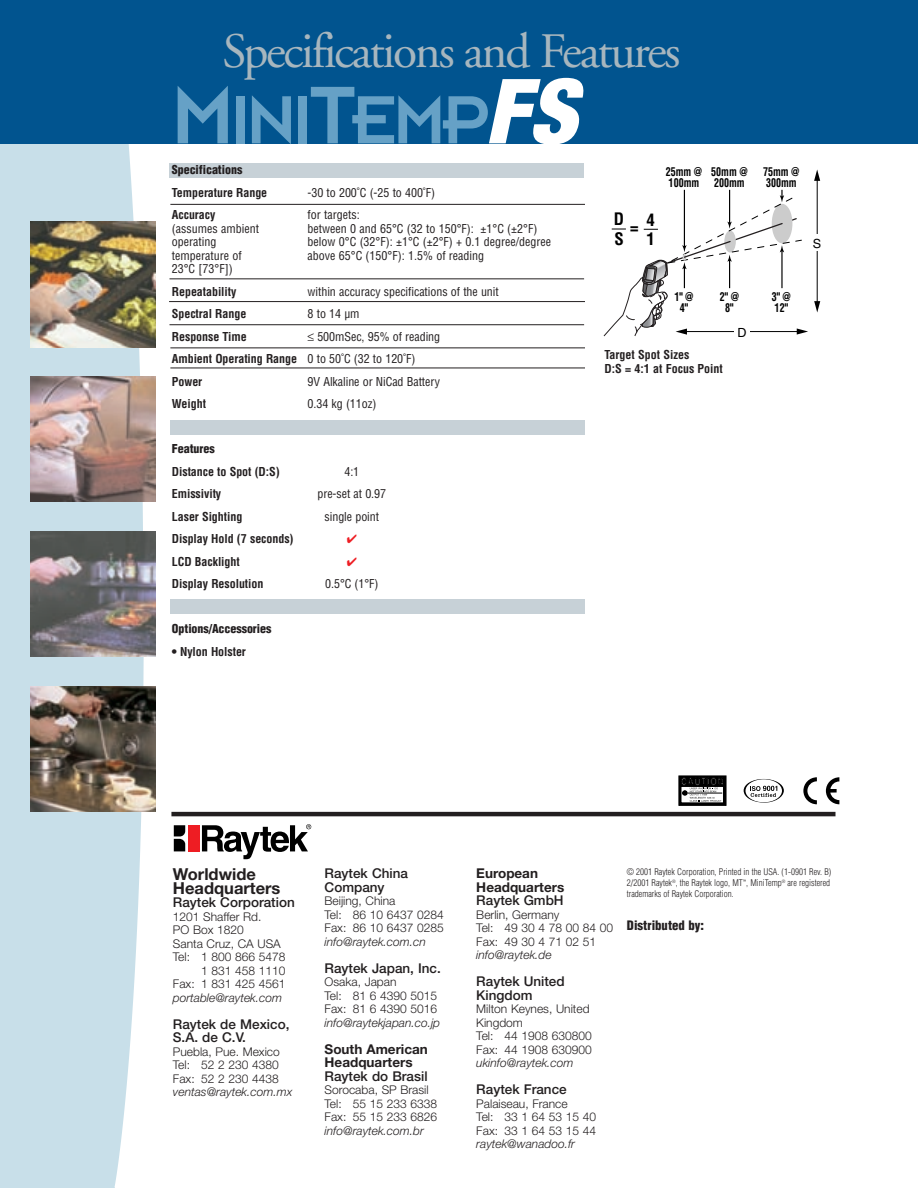
<style>
.page{position:relative;width:918px;height:1188px;background:#fff}
.page>*{position:absolute;margin:0;border:0;box-sizing:border-box;transform-origin:0 0}
.t1{font:75px "Insignia";letter-spacing:-.055em;color:#66a1c6}
.t2{font:49.5px "Adobe Garamond";letter-spacing:-.045em;color:#a7b6be}
.t3{font:700 condensed 16.8px/20px "Helvetica";color:#000}
.t4{font:700 16.5px/13.5px "Helvetica Neue";color:#231f20}
.t5{font:500 13.5px/13.5px "Helvetica Neue";color:#231f20}
.t6{font:700 13.5px/13.5px "Helvetica Neue";color:#231f20}
.t7{font:900 condensed 12.75px "Helvetica";color:#231f20}
.t8{font:12.6px "Helvetica";color:#000}
.t9{font:300 12px/13.5px "Helvetica Neue";color:#231f20}
.t10{font:condensed 12px/22.5px "Helvetica";letter-spacing:-.005em;color:#231f20}
.t11{font:700 condensed 12px/13.5px "Helvetica";letter-spacing:-.005em;color:#231f20}
.t12{font:italic 300 12px "Helvetica Neue";color:#231f20}
.t13{font:900 condensed 12px "Helvetica";letter-spacing:-.005em;color:#231f20}
.t14{font:700 condensed 11.85px/11.2px "Helvetica";color:#000;scale:.85 1}
.t15{font:300 condensed 9px/10.8px "Helvetica";color:#231f20}
.s1{font-size:90px}
.s2{font-family:"Helvetica Neue";font-weight:900;font-style:italic;font-stretch:condensed;font-size:90px;color:#fff}
.s3{font-weight:700}
</style>
<div class="page">
<svg style="left:0;top:144px;width:144px;height:1044px;background:#cbe0e9"></svg>
<div style="left:0;top:0;width:918px;height:144px;background:#01548f"></div>
<svg style="left:744px;top:779px;width:40px;height:24px"></svg>
<div style="left:746px;top:779px;width:36px;height:23px;background:#fff;border-radius:50%"></div>
<svg style="left:750px;top:786px;width:27px;height:11px"></svg>
<svg style="left:174px;top:825px;width:11px;height:26px"></svg>
<div style="left:188px;top:825px;width:11px;height:26px;background:#ee1d23"></div>
<svg style="left:202px;top:824px;width:109px;height:35px"></svg>
<hr style="left:171px;top:812px;width:665px;height:4px;background:#231f20">
<svg style="left:826px;top:777px;width:13px;height:27px"></svg>
<svg style="left:803px;top:777px;width:14px;height:27px"></svg>
<div style="left:679px;top:776px;width:47px;height:29px;background:#000"></div>
<svg style="left:681px;top:802px;width:42px;height:1px"></svg>
<svg style="left:681px;top:778px;width:42px;height:24px"></svg>
<svg style="left:814px;top:169px;width:6px;height:12px"></svg>
<svg style="left:814px;top:301px;width:6px;height:12px"></svg>
<svg style="left:604px;top:190px;width:204px;height:147px"></svg>
<div style="left:169px;top:164px;width:415px;height:14px;background:#c7d1d7"></div>
<div style="left:171px;top:600px;width:414px;height:14px;background:#c7d1d7"></div>
<div style="left:170px;top:421px;width:415px;height:14px;background:#c7d1d7"></div>
<hr style="left:170px;top:204px;width:415px;height:1px;background:#231f20">
<hr style="left:169px;top:301px;width:416px;height:1px;background:#231f20">
<hr style="left:170px;top:324px;width:414px;height:1px;background:#231f20">
<hr style="left:170px;top:348px;width:415px;height:1px;background:#231f20">
<hr style="left:170px;top:368px;width:415px;height:1px;background:#231f20">
<hr style="left:170px;top:278px;width:414px;height:1px;background:#231f20">
<img style="left:30px;top:222px;width:125px;height:125px">
<img style="left:30px;top:377px;width:125px;height:125px">
<img style="left:30px;top:531px;width:125px;height:126px">
<img style="left:30px;top:686px;width:125px;height:125px">
<h2 class="t2" style="left:223px;top:32px;width:459px">Specifications and Features</h2>
<h1 class="t1" style="left:171px;top:96px;width:407px"><span class="s1">M</span>INI<span class="s1">T</span>EMP<span class="s2">FS</span></h1>
<p class="t13" style="left:172px;top:165px;width:72px">Specifications</p>
<p class="t11" style="left:172px;top:187px;width:97px">Temperature Range</p>
<p class="t10" style="left:308px;top:182px;width:129px">-30 to 200˚C (-25 to 400˚F)</p>
<p class="t11" style="left:172px;top:209px;width:45px">Accuracy</p>
<p class="t10" style="left:308px;top:205px;width:54px">for targets:</p>
<p class="t10" style="left:172px;top:218px;width:89px">(assumes ambient</p>
<p class="t10" style="left:308px;top:218px;width:231px">between 0 and 65°C (32 to 150°F): ±1°C (±2°F)</p>
<p class="t10" style="left:172px;top:232px;width:46px">operating</p>
<p class="t10" style="left:308px;top:232px;width:245px">below 0°C (32°F): ±1°C (±2°F) + 0.1 degree/degree</p>
<p class="t10" style="left:172px;top:245px;width:71px">temperature of</p>
<p class="t10" style="left:308px;top:245px;width:178px">above 65°C (150°F): 1.5% of reading</p>
<p class="t10" style="left:172px;top:259px;width:62px">23°C [73°F])</p>
<p class="t11" style="left:172px;top:286px;width:66px">Repeatability</p>
<p class="t10" style="left:308px;top:281px;width:193px">within accuracy specifications of the unit</p>
<p class="t11" style="left:172px;top:308px;width:76px">Spectral Range</p>
<p class="t10" style="left:308px;top:304px;width:54px">8 to 14 µm</p>
<p class="t11" style="left:172px;top:331px;width:77px">Response Time</p>
<p class="t10" style="left:172px;top:326px;width:270px;text-indent:136px">≤ 500mSec, 95% of reading<br><span class="s3">Ambient Operating Range</span> 0 to 50˚C (32 to 120˚F)<br><span class="s3">Power</span></p>
<p class="t10" style="left:308px;top:371px;width:134px">9V Alkaline or NiCad Battery</p>
<p class="t11" style="left:172px;top:398px;width:36px">Weight</p>
<p class="t10" style="left:308px;top:394px;width:70px">0.34 kg (11oz)</p>
<p class="t13" style="left:172px;top:444px;width:44px">Features</p>
<p class="t11" style="left:172px;top:466px;width:109px">Distance to Spot (D:S)</p>
<p class="t10" style="left:344px;top:461px;width:16px">4:1</p>
<p class="t11" style="left:172px;top:488px;width:51px">Emissivity</p>
<p class="t10" style="left:318px;top:484px;width:70px">pre-set at 0.97</p>
<p class="t11" style="left:172px;top:511px;width:72px">Laser Sighting</p>
<p class="t10" style="left:325px;top:506px;width:56px">single point</p>
<p class="t11" style="left:172px;top:533px;width:123px">Display Hold (7 seconds)</p>
<p class="t11" style="left:172px;top:556px;width:69px">LCD Backlight</p>
<p class="t11" style="left:172px;top:578px;width:93px">Display Resolution</p>
<p class="t10" style="left:325px;top:574px;width:55px">0.5°C (1°F)</p>
<p class="t13" style="left:172px;top:624px;width:101px">Options/Accessories</p>
<p class="t11" style="left:172px;top:646px;width:76px">• Nylon Holster</p>
<h3 class="t3" style="left:614px;top:211px;width:12px">D<br>S</h3>
<h3 class="t3" style="left:647px;top:211px;width:10px">4<br>1</h3>
<h3 class="t3" style="left:630px;top:219px;width:10px">=</h3>
<p class="t14" style="left:666px;top:167px;width:44px">25mm @<br>100mm</p>
<p class="t14" style="left:711px;top:167px;width:44px">50mm @<br>200mm</p>
<p class="t14" style="left:763px;top:167px;width:44px">75mm @<br>300mm</p>
<p class="t14" style="left:674px;top:292px;width:24px;text-align:center">1" @<br>4"</p>
<p class="t14" style="left:720px;top:292px;width:24px;text-align:center">2" @<br>8"</p>
<p class="t14" style="left:772px;top:292px;width:24px">3" @<br>12"</p>
<p class="t8" style="left:738px;top:328px;width:11px">D</p>
<p class="t11" style="left:604px;top:349px;width:120px">Target Spot Sizes<br>D:S = 4:1 at Focus Point</p>
<p class="t8" style="left:813px;top:239px;width:10px">S</p>
<h3 class="t4" style="left:173px;top:869px;width:109px">Worldwide<br>Headquarters</h3>
<p class="t5" style="left:173px;top:897px;width:123px">Raytek Corporation</p>
<p class="t9" style="left:173px;top:911px;width:90px">1201 Shaffer Rd.</p>
<p class="t9" style="left:173px;top:924px;width:72px">PO Box 1820</p>
<p class="t9" style="left:173px;top:938px;width:109px">Santa Cruz, CA USA</p>
<p class="t9" style="left:173px;top:951px;width:114px">Tel: 1 800 866 5478</p>
<p class="t9" style="left:201px;top:965px;width:86px">1 831 458 1110</p>
<p class="t9" style="left:173px;top:978px;width:114px">Fax: 1 831 425 4561</p>
<p class="t12" style="left:173px;top:993px;width:111px">portable@raytek.com</p>
<p class="t5" style="left:173px;top:1018px;width:118px">Raytek de Mexico,<br>S.A. de C.V.</p>
<p class="t9" style="left:173px;top:1046px;width:108px;text-align:justify">Puebla, Pue. Mexico Tel: 52 2 230 4380<br>Fax: 52 2 230 4438</p>
<p class="t12" style="left:173px;top:1088px;width:121px">ventas@raytek.com.mx</p>
<p class="t5" style="left:325px;top:868px;width:85px">Raytek China<br>Company</p>
<p class="t9" style="left:325px;top:895px;width:121px">Beijing, China<br>Tel: 86 10 6437 0284<br>Fax: 86 10 6437 0285</p>
<p class="t12" style="left:325px;top:937px;width:103px">info@raytek.com.cn</p>
<p class="t5" style="left:325px;top:962px;width:118px">Raytek Japan, Inc.</p>
<p class="t9" style="left:325px;top:976px;width:114px">Osaka, Japan<br>Tel: 81 6 4390 5015<br>Fax: 81 6 4390 5016</p>
<p class="t12" style="left:325px;top:1018px;width:117px">info@raytekjapan.co.jp</p>
<p class="t6" style="left:325px;top:1043px;width:105px">South American<br>Headquarters</p>
<p class="t5" style="left:325px;top:1070px;width:105px">Raytek do Brasil</p>
<p class="t9" style="left:325px;top:1084px;width:114px">Sorocaba, SP Brasil<br>Tel: 55 15 233 6338<br>Fax: 55 15 233 6826</p>
<p class="t12" style="left:325px;top:1126px;width:101px">info@raytek.com.br</p>
<p class="t6" style="left:476px;top:868px;width:89px">European<br>Headquarters</p>
<p class="t5" style="left:476px;top:895px;width:89px">Raytek GmbH</p>
<p class="t9" style="left:476px;top:909px;width:138px">Berlin, Germany<br>Tel: 49 30 4 78 00 84 00<br>Fax: 49 30 4 71 02 51</p>
<p class="t12" style="left:476px;top:951px;width:77px">info@raytek.de</p>
<p class="t5" style="left:476px;top:976px;width:90px">Raytek United<br>Kingdom</p>
<p class="t9" style="left:476px;top:1003px;width:117px">Milton Keynes, United<br>Kingdom<br>Tel: 44 1908 630800<br>Fax: 44 1908 630900</p>
<p class="t12" style="left:476px;top:1059px;width:99px">ukinfo@raytek.com</p>
<p class="t5" style="left:476px;top:1084px;width:92px">Raytek France</p>
<p class="t9" style="left:476px;top:1098px;width:121px">Palaiseau, France<br>Tel: 33 1 64 53 15 40<br>Fax: 33 1 64 53 15 44</p>
<p class="t12" style="left:476px;top:1140px;width:100px">raytek@wanadoo.fr</p>
<p class="t15" style="left:627px;top:867px;width:206px">© 2001 Raytek Corporation, Printed in the USA. (1-0901 Rev. B)<br>2/2001 Raytek<sup>®</sup>, the Raytek logo, MT<sup>™</sup>, MiniTemp<sup>®</sup> are registered trademarks of Raytek Corporation.</p>
<p class="t7" style="left:627px;top:920px;width:79px">Distributed by:</p>
</div>
